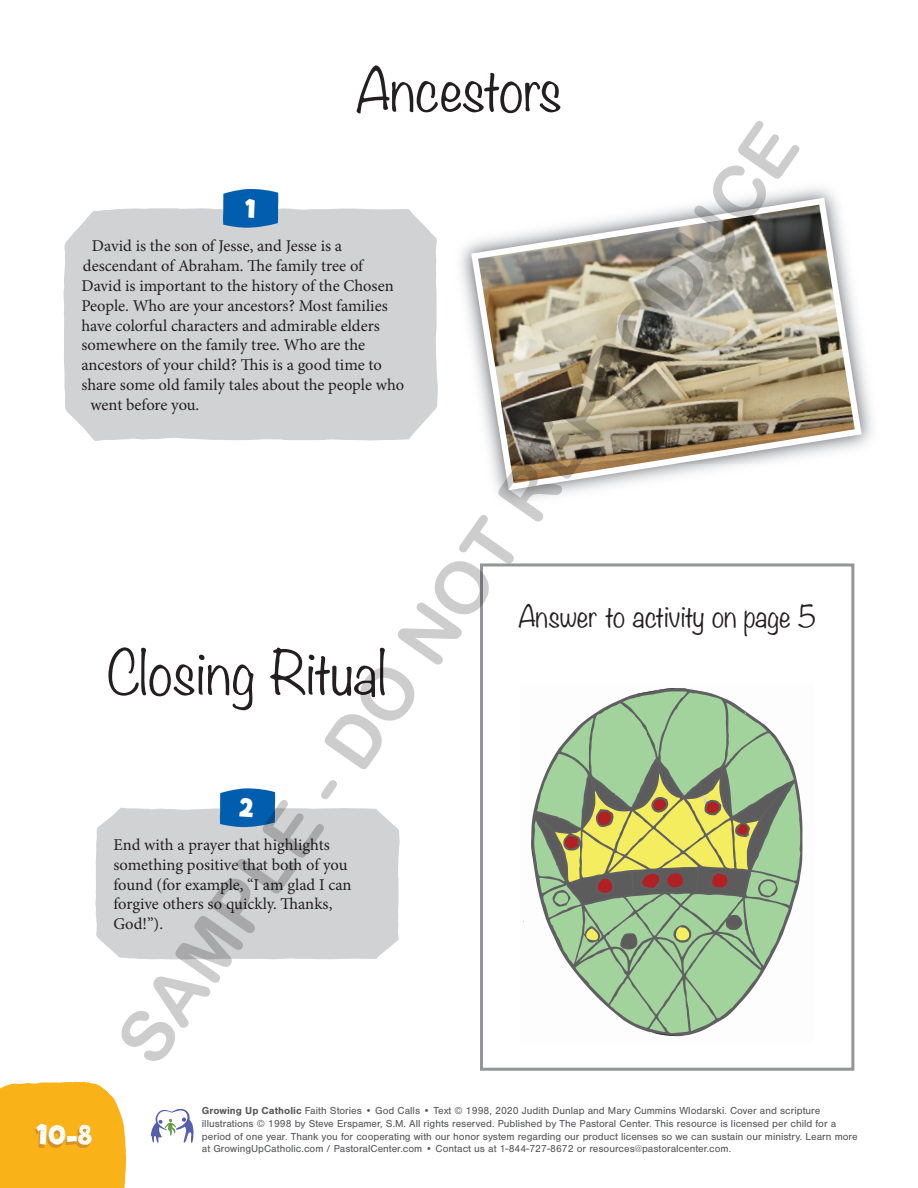
<style>
.page{position:relative;width:918px;height:1188px;background:#fff}
.page>*{position:absolute;margin:0;border:0;box-sizing:border-box;transform-origin:0 0}
.t1{font:72px "Arial Rounded MT Bold";color:rgb(0 0 0/.2)}
.t2{font:300 54px "Noteworthy";color:#231f20}
.t3{font:300 27px "Noteworthy";color:#231f20}
.t4{font:27px "One Nine Nine Four Halftone";color:#fff}
.t5{font:24px "One Nine Nine Four";color:#fff}
.t6{font:16.5px/19.8px "Minion Pro";letter-spacing:-.005em;color:#231f20}
.t7{font:10.5px/12.6px "Nimbus San";color:#57585a}
.s1{font-weight:700}
</style>
<div class="page">
<div style="left:0;top:1082px;width:126px;height:106px;background:#f9b217"></div>
<div style="left:63px;top:208px;width:375px;height:233px;background:#d1d2d4"></div>
<svg style="left:223px;top:189px;width:55px;height:39px;background:#1468b2"></svg>
<div style="left:95px;top:808px;width:305px;height:152px;background:#d1d2d4"></div>
<svg style="left:220px;top:788px;width:55px;height:39px;background:#1469b2"></svg>
<svg style="left:151px;top:1108px;width:43px;height:35px"></svg>
<div style="left:480px;top:563px;width:374px;height:508px;border:3px solid #939598"></div>
<svg style="left:534px;top:688px;width:266px;height:348px"></svg>
<img style="left:471px;top:198px;width:391px;height:292px">
<h2 class="t2" style="left:356px;top:42px;width:208px">Ancestors</h2>
<h1 class="t1" style="left:100px;top:1031px;width:1130px;rotate:-55deg">SAMPLE - DO NOT REPRODUCE</h1>
<h3 class="t5" style="left:245px;top:192px;width:11px">1</h3>
<h3 class="t6" style="left:92px;top:236px;width:252px">David is the son of Jesse, and Jesse is a</h3>
<h3 class="t6" style="left:83px;top:256px;width:282px">descendant of Abraham. The family tree of</h3>
<h3 class="t6" style="left:81px;top:276px;width:314px">David is important to the history of the Chosen</h3>
<h3 class="t6" style="left:81px;top:296px;width:308px">People. Who are your ancestors? Most families</h3>
<h3 class="t6" style="left:81px;top:316px;width:300px">have colorful characters and admirable elders</h3>
<h3 class="t6" style="left:81px;top:335px;width:285px">somewhere on the family tree. Who are the</h3>
<h3 class="t6" style="left:81px;top:355px;width:302px">ancestors of your child? This is a good time to</h3>
<h3 class="t6" style="left:81px;top:375px;width:324px">share some old family tales about the people who</h3>
<h3 class="t6" style="left:90px;top:395px;width:110px">went before you.</h3>
<h3 class="t3" style="left:518px;top:592px;width:299px">Answer to activity on page 5</h3>
<h2 class="t2" style="left:107px;top:626px;width:281px">Closing Ritual</h2>
<h3 class="t5" style="left:240px;top:792px;width:15px">2</h3>
<h3 class="t6" style="left:113px;top:835px;width:240px">End with a prayer that highlights something positive that both of you found (for example, “I am glad I can forgive others so quickly. Thanks,<br>God!”).</h3>
<h3 class="t4" style="left:37px;top:1117px;width:57px">10-8</h3>
<p class="t7" style="left:202px;top:1105px;width:657px"><span class="s1">Growing Up Catholic</span> Faith Stories • God Calls • Text © 1998, 2020 Judith Dunlap and Mary Cummins Wlodarski. Cover and scripture illustrations © 1998 by Steve Erspamer, S.M. All rights reserved. Published by The Pastoral Center. This resource is licensed per child for a period of one year. Thank you for cooperating with our honor system regarding our product licenses so we can sustain our ministry. Learn more at GrowingUpCatholic.com / PastoralCenter.com • Contact us at 1-844-727-8672 or resources@pastoralcenter.com.</p>
</div>
